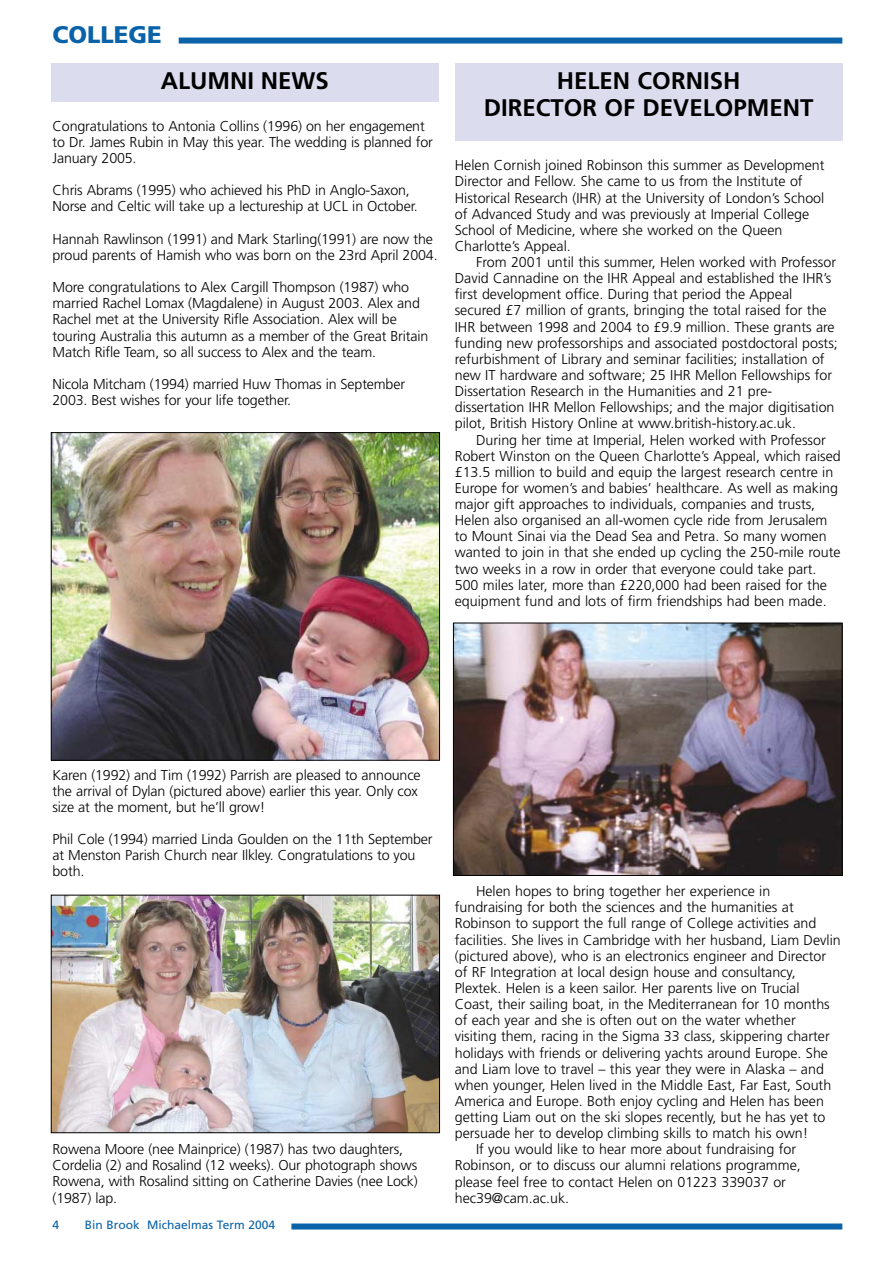
<style>
.page{position:relative;width:893px;height:1262px;background:#fff}
.page>*{position:absolute;margin:0;border:0;box-sizing:border-box;transform-origin:0 0}
.t1{font:700 24px/27px "Frutiger";color:#000;text-align:center}
.t2{font:900 24px "Frutiger";color:#0a62a9}
.t3{font:300 14.25px/16.2px "Frutiger";color:#000}
.t4{font:12px "Frutiger";color:#0a62a9}
</style>
<div class="page">
<div style="left:179px;top:38px;width:663px;height:6px;background:#0a62a9"></div>
<div style="left:291px;top:1223px;width:551px;height:6px;background:#0a62a9"></div>
<div style="left:51px;top:64px;width:387px;height:38px;background:#dbddee"></div>
<img style="left:53px;top:897px;width:384px;height:233px">
<div style="left:51px;top:895px;width:388px;height:237px;border:1px solid #000"></div>
<img style="left:53px;top:434px;width:384px;height:324px">
<div style="left:51px;top:432px;width:388px;height:328px;border:1px solid #000"></div>
<div style="left:455px;top:64px;width:387px;height:77px;background:#dbddee"></div>
<img style="left:455px;top:625px;width:385px;height:248px">
<div style="left:453px;top:623px;width:389px;height:252px;border:1px solid #000"></div>
<h1 class="t2" style="left:53px;top:25px;width:111px">COLLEGE</h1>
<h1 class="t1" style="left:161px;top:69px;width:169px">ALUMNI NEWS</h1>
<p class="t3" style="left:53px;top:119px;width:382px">Congratulations to Antonia Collins (1996) on her engagement to Dr. James Rubin in May this year. The wedding is planned for<br>January 2005.</p>
<p class="t3" style="left:53px;top:183px;width:367px">Chris Abrams (1995) who achieved his PhD in Anglo-Saxon,<br>Norse and Celtic will take up a lectureship at UCL in October.</p>
<p class="t3" style="left:53px;top:232px;width:386px">Hannah Rawlinson (1991) and Mark Starling(1991) are now the proud parents of Hamish who was born on the 23rd April 2004.</p>
<p class="t3" style="left:53px;top:280px;width:377px">More congratulations to Alex Cargill Thompson (1987) who married Rachel Lomax (Magdalene) in August 2003. Alex and Rachel met at the University Rifle Association. Alex will be touring Australia this autumn as a member of the Great Britain Match Rifle Team, so all success to Alex and the team.</p>
<p class="t3" style="left:53px;top:377px;width:354px">Nicola Mitcham (1994) married Huw Thomas in September<br>2003. Best wishes for your life together.</p>
<h1 class="t1" style="left:484px;top:69px;width:331px">HELEN CORNISH<br>DIRECTOR OF DEVELOPMENT</h1>
<p class="t3" style="left:454px;top:158px;width:371px">Helen Cornish joined Robinson this summer as Development Director and Fellow. She came to us from the Institute of Historical Research (IHR) at the University of London’s School of Advanced Study and was previously at Imperial College School of Medicine, where she worked on the Queen Charlotte’s Appeal.</p>
<p class="t3" style="left:454px;top:255px;width:384px;text-indent:21px">From 2001 until this summer, Helen worked with Professor David Cannadine on the IHR Appeal and established the IHR’s first development office. During that period the Appeal secured £7 million of grants, bringing the total raised for the IHR between 1998 and 2004 to £9.9 million. These grants are funding new professorships and associated postdoctoral posts; refurbishment of Library and seminar facilities; installation of new IT hardware and software; 25 IHR Mellon Fellowships for Dissertation Research in the Humanities and 21 pre&shy;dissertation IHR Mellon Fellowships; and the major digitisation pilot, British History Online at www.british-history.ac.uk.</p>
<p class="t3" style="left:454px;top:432px;width:387px;text-indent:21px">During her time at Imperial, Helen worked with Professor Robert Winston on the Queen Charlotte’s Appeal, which raised £13.5 million to build and equip the largest research centre in Europe for women’s and babies’ healthcare. As well as making major gift approaches to individuals, companies and trusts, Helen also organised an all-women cycle ride from Jerusalem to Mount Sinai via the Dead Sea and Petra. So many women wanted to join in that she ended up cycling the 250-mile route two weeks in a row in order that everyone could take part.<br>500 miles later, more than £220,000 had been raised for the equipment fund and lots of firm friendships had been made.</p>
<p class="t3" style="left:53px;top:767px;width:369px">Karen (1992) and Tim (1992) Parrish are pleased to announce the arrival of Dylan (pictured above) earlier this year. Only cox size at the moment, but he’ll grow!</p>
<p class="t3" style="left:53px;top:832px;width:381px">Phil Cole (1994) married Linda Goulden on the 11th September at Menston Parish Church near Ilkley. Congratulations to you both.</p>
<p class="t3" style="left:53px;top:1142px;width:367px">Rowena Moore (nee Mainprice) (1987) has two daughters, Cordelia (2) and Rosalind (12 weeks). Our photograph shows Rowena, with Rosalind sitting on Catherine Davies (nee Lock) (1987) lap.</p>
<p class="t4" style="left:53px;top:1220px;width:8px">4</p>
<p class="t4" style="left:85px;top:1220px;width:192px">Bin Brook Michaelmas Term 2004</p>
<p class="t3" style="left:476px;top:884px;width:296px">Helen hopes to bring together her experience in</p>
<p class="t3" style="left:454px;top:900px;width:340px">fundraising for both the sciences and the humanities at</p>
<p class="t3" style="left:454px;top:916px;width:363px">Robinson to support the full range of College activities and</p>
<p class="t3" style="left:454px;top:932px;width:387px">facilities. She lives in Cambridge with her husband, Liam Devlin</p>
<p class="t3" style="left:454px;top:948px;width:373px">(pictured above), who is an electronics engineer and Director</p>
<p class="t3" style="left:454px;top:965px;width:342px">of RF Integration at local design house and consultancy,</p>
<p class="t3" style="left:454px;top:981px;width:346px">Plextek. Helen is a keen sailor. Her parents live on Trucial</p>
<p class="t3" style="left:454px;top:997px;width:376px">Coast, their sailing boat, in the Mediterranean for 10 months</p>
<p class="t3" style="left:454px;top:1013px;width:342px">of each year and she is often out on the water whether</p>
<p class="t3" style="left:454px;top:1029px;width:376px">visiting them, racing in the Sigma 33 class, skippering charter</p>
<p class="t3" style="left:454px;top:1045px;width:375px">holidays with friends or delivering yachts around Europe. She</p>
<p class="t3" style="left:454px;top:1061px;width:370px">and Liam love to travel – this year they were in Alaska – and</p>
<p class="t3" style="left:454px;top:1077px;width:378px">when younger, Helen lived in the Middle East, Far East, South</p>
<p class="t3" style="left:454px;top:1094px;width:371px">America and Europe. Both enjoy cycling and Helen has been</p>
<p class="t3" style="left:454px;top:1110px;width:372px">getting Liam out on the ski slopes recently, but he has yet to</p>
<p class="t3" style="left:454px;top:1126px;width:355px">persuade her to develop climbing skills to match his own!</p>
<p class="t3" style="left:476px;top:1142px;width:321px">If you would like to hear more about fundraising for</p>
<p class="t3" style="left:454px;top:1158px;width:347px">Robinson, or to discuss our alumni relations programme,</p>
<p class="t3" style="left:454px;top:1174px;width:333px">please feel free to contact Helen on 01223 339037 or</p>
<p class="t3" style="left:454px;top:1190px;width:116px">hec39@cam.ac.uk.</p>
</div>
